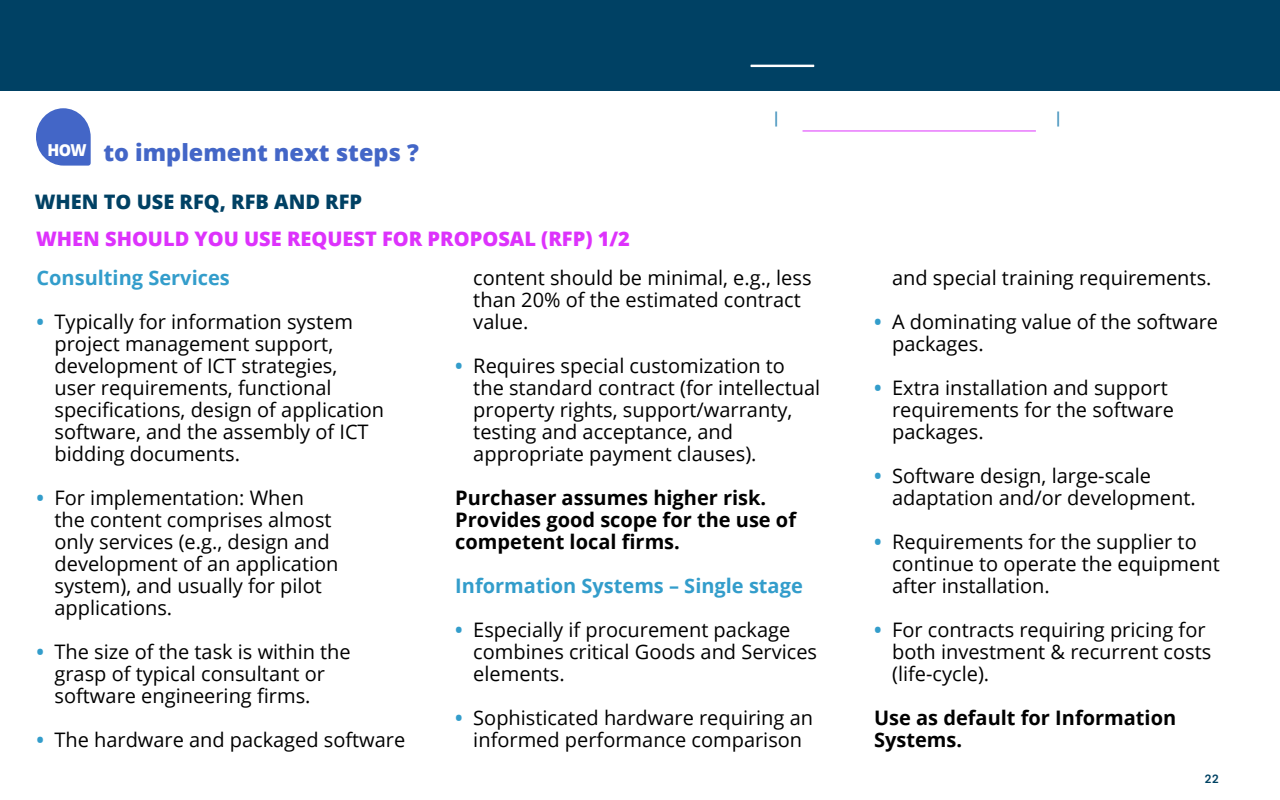
<style>
.page{position:relative;width:1280px;height:800px;background:#fff}
.page>*{position:absolute;margin:0;border:0;box-sizing:border-box;transform-origin:0 0}
.t1{font:800 23.4px "Open Sans";color:#4366c7}
.t2{font:20px/22px "Open Sans";color:#000}
.t3{font:700 20px/22px "Open Sans";color:#000}
.t4{font:700 20px "Open Sans";color:#339dcb}
.t5{font:800 20px "Open Sans";color:#dd32fc}
.t6{font:800 20px "Open Sans";color:#004164}
.t7{font:700 15px "Open Sans";color:#4a96bf}
.t8{font:500 12px "Artico Soft";color:#004263}
.s1{font-weight:700;color:#339dcb}
</style>
<div class="page">
<div style="left:0;top:0;width:1280px;height:91px;background:#004164"></div>
<svg style="left:36px;top:108px;width:55px;height:58px"></svg>
<svg style="left:750px;top:65px;width:64px;height:2px"></svg>
<hr style="left:803px;top:130px;width:233px;height:1px;background:#dd32fc">
<p class="t1" style="left:48px;top:134px;width:373px"><sup>HOW</sup> to implement next steps ?</p>
<p class="t6" style="left:35px;top:187px;width:329px">WHEN TO USE RFQ, RFB AND RFP</p>
<p class="t5" style="left:36px;top:224px;width:595px">WHEN SHOULD YOU USE REQUEST FOR PROPOSAL (RFP) 1/2</p>
<p class="t7" style="left:772px;top:107px;width:10px">|</p>
<p class="t7" style="left:1054px;top:107px;width:10px">|</p>
<p class="t4" style="left:37px;top:264px;width:195px">Consulting Services</p>
<p class="t2" style="left:55px;top:311px;width:331px;text-indent:-18px"><span class="s1">•</span> Typically for information system project management support, development of ICT strategies,<br>user requirements, functional specifications, design of application software, and the assembly of ICT bidding documents.</p>
<p class="t2" style="left:55px;top:487px;width:286px;text-indent:-18px"><span class="s1">•</span> For implementation: When the content comprises almost only services (e.g., design and development of an application system), and usually for pilot applications.</p>
<p class="t2" style="left:55px;top:641px;width:298px;text-indent:-18px"><span class="s1">•</span> The size of the task is within the grasp of typical consultant or software engineering firms.</p>
<p class="t2" style="left:37px;top:729px;width:370px"><span class="s1">•</span> The hardware and packaged software</p>
<p class="t2" style="left:473px;top:267px;width:340px">content should be minimal, e.g., less than 20% of the estimated contract value.</p>
<p class="t2" style="left:473px;top:355px;width:348px;text-indent:-18px"><span class="s1">•</span> Requires special customization to the standard contract (for intellectual property rights, support/warranty, testing and acceptance, and appropriate payment clauses).</p>
<p class="t3" style="left:455px;top:487px;width:342px">Purchaser assumes higher risk.<br>Provides good scope for the use of competent local firms.</p>
<p class="t4" style="left:455px;top:572px;width:349px">Information Systems – Single stage</p>
<p class="t2" style="left:473px;top:619px;width:345px;text-indent:-18px"><span class="s1">•</span> Especially if procurement package combines critical Goods and Services elements.</p>
<p class="t2" style="left:455px;top:707px;width:359px;text-align:center"><span class="s1">•</span> Sophisticated hardware requiring an informed performance comparison</p>
<p class="t2" style="left:892px;top:267px;width:321px">and special training requirements.</p>
<p class="t2" style="left:892px;top:311px;width:328px;text-indent:-18px"><span class="s1">•</span> A dominating value of the software packages.</p>
<p class="t2" style="left:892px;top:377px;width:283px;text-indent:-18px"><span class="s1">•</span> Extra installation and support requirements for the software packages.</p>
<p class="t2" style="left:892px;top:465px;width:305px;text-indent:-18px"><span class="s1">•</span> Software design, large-scale adaptation and/or development.</p>
<p class="t2" style="left:892px;top:531px;width:329px;text-indent:-18px"><span class="s1">•</span> Requirements for the supplier to continue to operate the equipment after installation.</p>
<p class="t2" style="left:892px;top:619px;width:321px;text-indent:-18px"><span class="s1">•</span> For contracts requiring pricing for both investment &amp; recurrent costs (life-cycle).</p>
<p class="t3" style="left:874px;top:707px;width:304px">Use as default for Information<br>Systems.</p>
<p class="t8" style="left:1204px;top:771px;width:16px">22</p>
</div>
